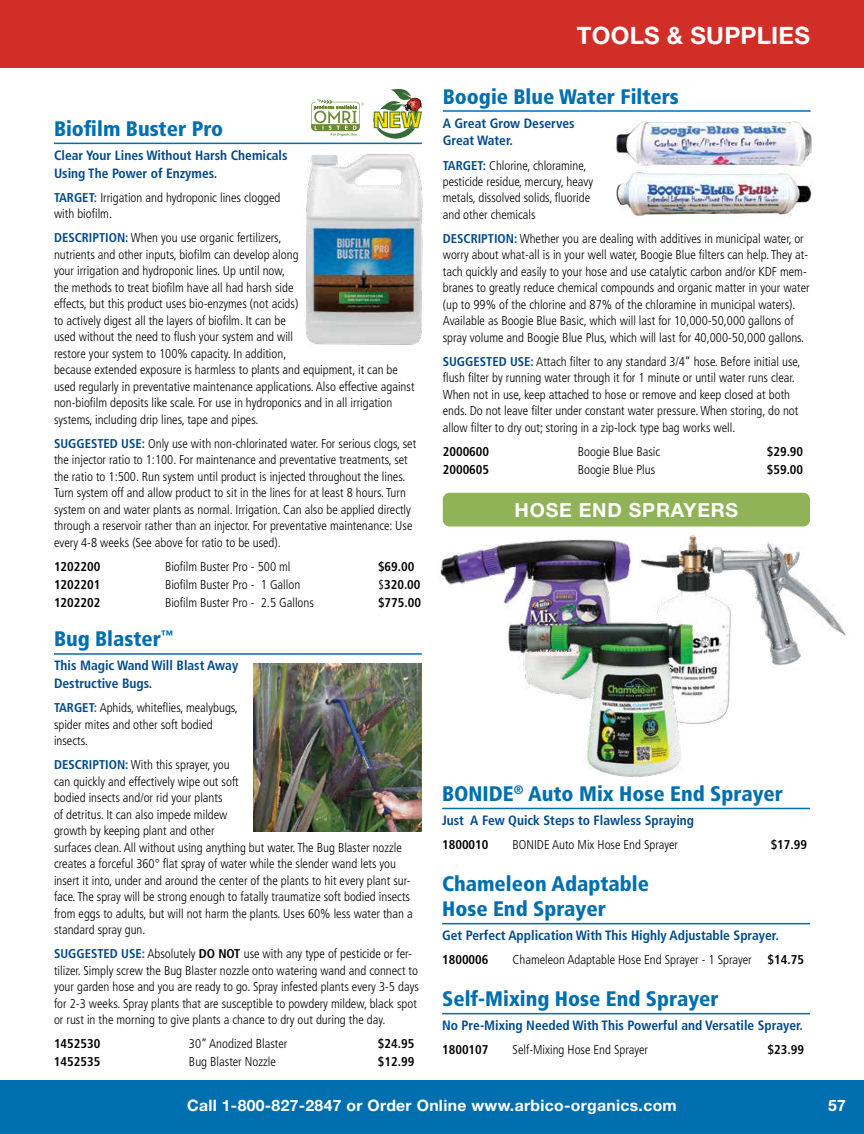
<style>
.page{position:relative;width:864px;height:1134px;background:#fff}
.page>*{position:absolute;margin:0;border:0;box-sizing:border-box;transform-origin:0 0}
.t1{font:700 24px "Helvetica Neue LT Std";letter-spacing:.01em;color:#fff}
.t2{font:900 condensed 21px/25.2px "Frutiger LT Std";color:#006faf}
.t3{font:700 19.5px "Helvetica Neue LT Std";letter-spacing:.04em;color:#fff}
.t4{font:700 15.75px "Helvetica Neue LT Std";letter-spacing:.02em;color:#fff}
.t5{font:700 condensed 13.5px/18px "Frutiger LT Std";color:#004989}
.t6{font:300 condensed 12.75px/16.5px "Frutiger LT Std";color:#000}
.t7{font:700 condensed 12.75px "Frutiger LT Std";color:#000}
.s1{font-weight:700;color:#004989}
.s2{font-weight:700;color:#366b35}
.s3{font-weight:300}
.s4{font-weight:700}
</style>
<div class="page">
<div style="left:0;top:1080px;width:864px;height:54px;background:#006faf"></div>
<div style="left:0;top:0;width:864px;height:68px;background:#d02e27"></div>
<svg style="left:311px;top:99px;width:53px;height:37px"></svg>
<hr style="left:443px;top:110px;width:368px;height:2px;background:#006faf">
<img style="left:615px;top:121px;width:197px;height:95px">
<hr style="left:54px;top:653px;width:368px;height:2px;background:#006faf">
<img style="left:253px;top:663px;width:169px;height:169px">
<div style="left:443px;top:493px;width:367px;height:33px;background:#90b357;border-radius:7px"></div>
<img style="left:640px;top:535px;width:207px;height:189px">
<hr style="left:442px;top:808px;width:368px;height:1px;background:#006faf">
<hr style="left:442px;top:923px;width:368px;height:1px;background:#006faf">
<hr style="left:442px;top:1013px;width:368px;height:1px;background:#006faf">
<img style="left:438px;top:539px;width:193px;height:82px">
<img style="left:508px;top:621px;width:189px;height:156px">
<svg style="left:372px;top:88px;width:50px;height:51px"></svg>
<hr style="left:54px;top:143px;width:368px;height:1px;background:#006faf">
<img style="left:305px;top:154px;width:118px;height:191px">
<h2 class="t2" style="left:54px;top:116px;width:171px">Biofilm Buster Pro</h2>
<p class="t5" style="left:54px;top:146px;width:235px">Clear Your Lines Without Harsh Chemicals<br>Using The Power of Enzymes.</p>
<p class="t6" style="left:54px;top:189px;width:228px"><span class="s1">TARGET</span><span class="s2">:</span> Irrigation and hydroponic lines clogged with biofilm.</p>
<p class="t6" style="left:54px;top:230px;width:362px"><span class="s1">DESCRIPTION:</span> When you use organic fertilizers,<br>nutrients and other inputs, biofilm can develop along<br>your irrigation and hydroponic lines. Up until now,<br>the methods to treat biofilm have all had harsh side<br>effects, but this product uses bio-enzymes (not acids)<br>to actively digest all the layers of biofilm. It can be<br>used without the need to flush your system and will<br>restore your system to 100% capacity. In addition,<br>because extended exposure is harmless to plants and equipment, it can be used regularly in preventative maintenance applications. Also effective against non-biofilm deposits like scale. For use in hydroponics and in all irrigation systems, including drip lines, tape and pipes.</p>
<p class="t6" style="left:54px;top:435px;width:364px"><span class="s1">SUGGESTED USE:</span> Only use with non-chlorinated water. For serious clogs, set the injector ratio to 1:100. For maintenance and preventative treatments, set the ratio to 1:500. Run system until product is injected throughout the lines.<br>Turn system off and allow product to sit in the lines for at least 8 hours. Turn system on and water plants as normal. Irrigation. Can also be applied directly through a reservoir rather than an injector. For preventative maintenance: Use every 4-8 weeks (See above for ratio to be used).</p>
<p class="t7" style="left:54px;top:559px;width:48px">1202200</p>
<p class="t6" style="left:165px;top:558px;width:127px">Biofilm Buster Pro - 500 ml</p>
<p class="t7" style="left:378px;top:559px;width:38px">$69.00</p>
<p class="t7" style="left:54px;top:577px;width:48px">1202201</p>
<p class="t6" style="left:165px;top:576px;width:137px">Biofilm Buster Pro - 1 Gallon</p>
<p class="t7" style="left:378px;top:577px;width:44px"><span class="s3">$</span>320.00</p>
<p class="t7" style="left:54px;top:595px;width:48px">1202202</p>
<p class="t6" style="left:165px;top:594px;width:150px">Biofilm Buster Pro - 2.5 Gallons</p>
<p class="t7" style="left:378px;top:595px;width:45px">$775.00</p>
<h2 class="t2" style="left:54px;top:627px;width:121px">Bug Blaster<sup>™</sup></h2>
<p class="t5" style="left:54px;top:657px;width:186px">This Magic Wand Will Blast Away<br>Destructive Bugs.</p>
<p class="t6" style="left:54px;top:700px;width:186px"><span class="s1">TARGET</span><span class="s2">:</span> Aphids, whiteflies, mealybugs, spider mites and other soft bodied insects.</p>
<p class="t6" style="left:54px;top:757px;width:360px"><span class="s1">DESCRIPTION:</span> With this sprayer, you<br>can quickly and effectively wipe out soft<br>bodied insects and/or rid your plants<br>of detritus. It can also impede mildew<br>growth by keeping plant and other<br>surfaces clean. All without using anything but water. The Bug Blaster nozzle creates a forceful 360° flat spray of water while the slender wand lets you insert it into, under and around the center of the plants to hit every plant sur&shy;face. The spray will be strong enough to fatally traumatize soft bodied insects from eggs to adults, but will not harm the plants. Uses 60% less water than a standard spray gun.</p>
<p class="t6" style="left:54px;top:946px;width:366px"><span class="s1">SUGGESTED USE:</span> Absolutely <span class="s4">DO NOT</span> use with any type of pesticide or fer&shy;tilizer. Simply screw the Bug Blaster nozzle onto watering wand and connect to your garden hose and you are ready to go. Spray infested plants every 3-5 days for 2-3 weeks. Spray plants that are susceptible to powdery mildew, black spot or rust in the morning to give plants a chance to dry out during the day.</p>
<p class="t7" style="left:54px;top:1036px;width:48px">1452530</p>
<p class="t6" style="left:189px;top:1036px;width:100px">30” Anodized Blaster</p>
<p class="t7" style="left:378px;top:1036px;width:38px">$24.95</p>
<p class="t7" style="left:54px;top:1054px;width:48px">1452535</p>
<p class="t6" style="left:189px;top:1054px;width:88px">Bug Blaster Nozzle</p>
<p class="t7" style="left:378px;top:1054px;width:38px">$12.99</p>
<h1 class="t1" style="left:577px;top:21px;width:235px">TOOLS &amp; SUPPLIES</h1>
<h2 class="t2" style="left:443px;top:84px;width:237px">Boogie Blue Water Filters</h2>
<p class="t5" style="left:443px;top:114px;width:134px">A Great Grow Deserves<br>Great Water.</p>
<p class="t6" style="left:443px;top:157px;width:152px"><span class="s1">TARGET:</span> Chlorine, chloramine, pesticide residue, mercury, heavy metals, dissolved solids, fluoride and other chemicals</p>
<p class="t6" style="left:443px;top:231px;width:368px"><span class="s1">DESCRIPTION:</span> Whether you are dealing with additives in municipal water, or worry about what-all is in your well water, Boogie Blue filters can help. They at&shy;tach quickly and easily to your hose and use catalytic carbon and/or KDF mem&shy;branes to greatly reduce chemical compounds and organic matter in your water (up to 99% of the chlorine and 87% of the chloramine in municipal waters).<br>Available as Boogie Blue Basic, which will last for 10,000-50,000 gallons of spray volume and Boogie Blue Plus, which will last for 40,000-50,000 gallons.</p>
<p class="t6" style="left:443px;top:354px;width:359px"><span class="s1">SUGGESTED USE:</span> Attach filter to any standard 3/4” hose. Before initial use, flush filter by running water through it for 1 minute or until water runs clear.<br>When not in use, keep attached to hose or remove and keep closed at both ends. Do not leave filter under constant water pressure. When storing, do not allow filter to dry out; storing in a zip-lock type bag works well.</p>
<p class="t7" style="left:443px;top:444px;width:48px">2000600</p>
<p class="t6" style="left:578px;top:443px;width:84px">Boogie Blue Basic</p>
<p class="t7" style="left:767px;top:444px;width:38px">$29.90</p>
<p class="t7" style="left:443px;top:462px;width:48px">2000605</p>
<p class="t6" style="left:578px;top:461px;width:79px">Boogie Blue Plus</p>
<p class="t7" style="left:767px;top:462px;width:38px">$59.00</p>
<h3 class="t3" style="left:515px;top:498px;width:225px">HOSE END SPRAYERS</h3>
<h2 class="t2" style="left:442px;top:781px;width:342px">BONIDE<sup>®</sup> Auto Mix Hose End Sprayer</h2>
<p class="t5" style="left:442px;top:811px;width:254px">Just A Few Quick Steps to Flawless Spraying</p>
<p class="t7" style="left:442px;top:837px;width:48px">1800010</p>
<p class="t6" style="left:513px;top:836px;width:167px">BONIDE Auto Mix Hose End Sprayer</p>
<p class="t7" style="left:771px;top:837px;width:38px">$17.99</p>
<h2 class="t2" style="left:442px;top:871px;width:208px">Chameleon Adaptable<br>Hose End Sprayer</h2>
<p class="t5" style="left:442px;top:927px;width:338px">Get Perfect Application With This Highly Adjustable Sprayer.</p>
<p class="t7" style="left:442px;top:952px;width:48px">1800006</p>
<p class="t6" style="left:513px;top:952px;width:293px">Chameleon Adaptable Hose End Sprayer - 1 Sprayer <span class="s4">$14.75</span></p>
<h2 class="t2" style="left:442px;top:986px;width:278px">Self-Mixing Hose End Sprayer</h2>
<p class="t5" style="left:442px;top:1017px;width:362px">No Pre-Mixing Needed With This Powerful and Versatile Sprayer.</p>
<p class="t7" style="left:442px;top:1042px;width:48px">1800107</p>
<p class="t6" style="left:513px;top:1042px;width:137px">Self-Mixing Hose End Sprayer</p>
<p class="t7" style="left:768px;top:1042px;width:38px">$23.99</p>
<p class="t4" style="left:187px;top:1096px;width:491px">Call 1-800-827-2847 or Order Online www.arbico-organics.com</p>
<p class="t4" style="left:828px;top:1096px;width:19px">57</p>
</div>
